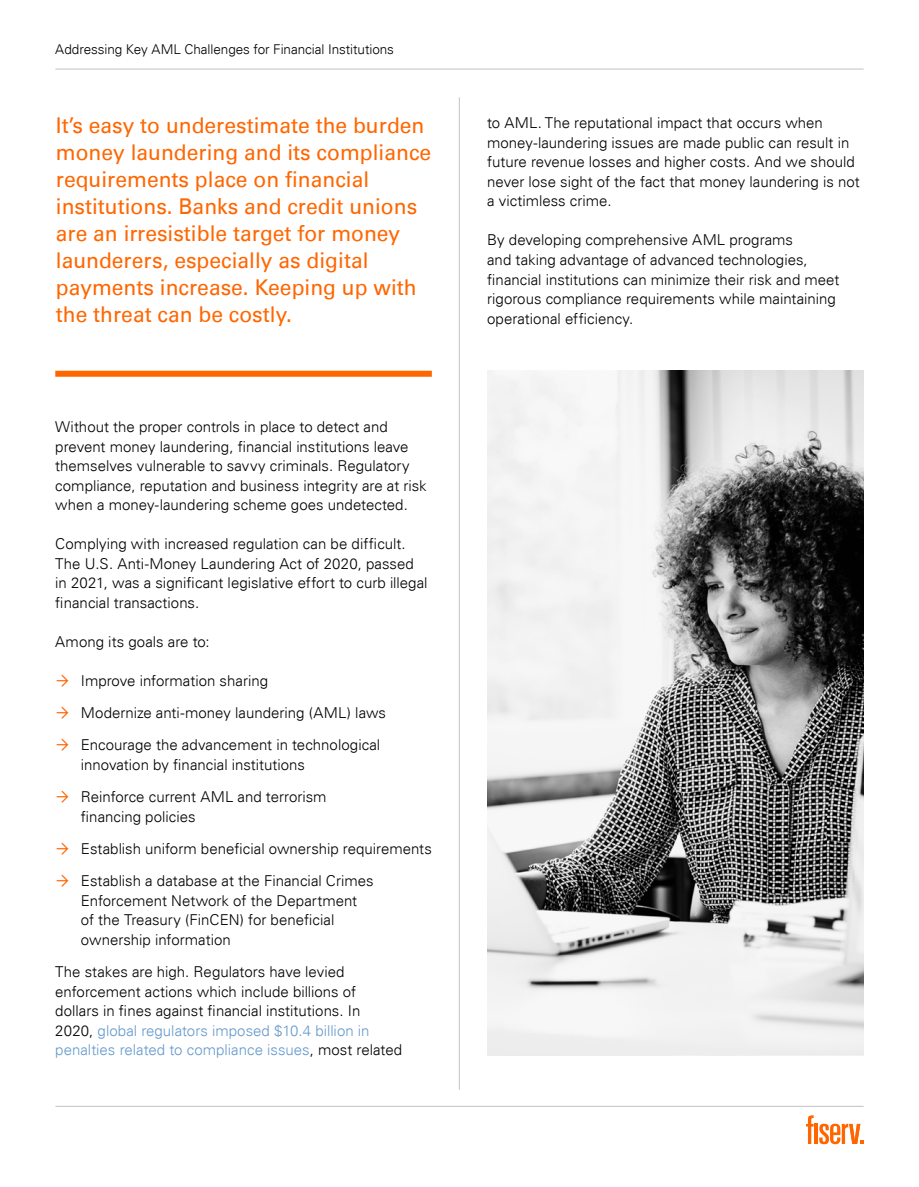
<style>
.page{position:relative;width:919px;height:1187px;background:#fff}
.page>*{position:absolute;margin:0;border:0;box-sizing:border-box;transform-origin:0 0}
.t1{font:21.75px/27px "Univers For Fiserv 55";color:#f60}
.t2{font:300 15px/19.5px "Univers For Fiserv 45";color:#000}
.t3{font:300 13.5px "Univers For Fiserv 45";letter-spacing:-.005em;color:#000}
.s1{color:#69c}
</style>
<div class="page">
<svg style="left:819px;top:1123px;width:44px;height:21px"></svg>
<hr style="left:814px;top:1123px;width:3px;height:20px;background:#f60">
<svg style="left:806px;top:1115px;width:7px;height:28px"></svg>
<hr style="left:55px;top:1105px;width:808px;height:1px;background:#c2c2c2">
<div style="left:55px;top:371px;width:377px;height:6px;background:#f60"></div>
<hr style="left:459px;top:97px;width:1px;height:992px;background:#c2c2c2">
<hr style="left:55px;top:69px;width:808px;height:1px;background:#c2c2c2">
<img style="left:487px;top:371px;width:376px;height:683px">
<p class="t3" style="left:55px;top:41px;width:340px">Addressing Key AML Challenges for Financial Institutions</p>
<p class="t1" style="left:56px;top:112px;width:377px">It’s easy to underestimate the burden money laundering and its compliance requirements place on financial institutions. Banks and credit unions are an irresistible target for money launderers, especially as digital payments increase. Keeping up with the threat can be costly.</p>
<p class="t2" style="left:55px;top:417px;width:373px">Without the proper controls in place to detect and prevent money laundering, financial institutions leave themselves vulnerable to savvy criminals. Regulatory compliance, reputation and business integrity are at risk when a money-laundering scheme goes undetected.</p>
<p class="t2" style="left:55px;top:534px;width:374px">Complying with increased regulation can be difficult.<br>The U.S. Anti-Money Laundering Act of 2020, passed in 2021, was a significant legislative effort to curb illegal financial transactions.</p>
<p class="t2" style="left:55px;top:631px;width:156px">Among its goals are to:</p>
<p class="t2" style="left:81px;top:664px;width:307px;line-height:32.2px">Improve information sharing<br>Modernize anti-money laundering (AML) laws<br>Encourage the advancement in technological</p>
<p class="t2" style="left:81px;top:748px;width:247px;line-height:32.2px">innovation by financial institutions<br>Reinforce current AML and terrorism</p>
<p class="t2" style="left:81px;top:800px;width:352px;line-height:32.2px">financing policies<br>Establish uniform beneficial ownership requirements<br>Establish a database at the Financial Crimes</p>
<p class="t2" style="left:81px;top:890px;width:278px">Enforcement Network of the Department of the Treasury (FinCEN) for beneficial ownership information</p>
<p class="t2" style="left:55px;top:961px;width:348px">The stakes are high. Regulators have levied enforcement actions which include billions of dollars in fines against financial institutions. In 2020, <span class="s1">global regulators imposed $10.4 billion in penalties related to compliance issues</span>, most related</p>
<p class="t2" style="left:487px;top:113px;width:374px">to AML. The reputational impact that occurs when money‑laundering issues are made public can result in future revenue losses and higher costs. And we should never lose sight of the fact that money laundering is not a victimless crime.</p>
<p class="t2" style="left:487px;top:230px;width:354px">By developing comprehensive AML programs<br>and taking advantage of advanced technologies, financial institutions can minimize their risk and meet rigorous compliance requirements while maintaining operational efficiency.</p>
</div>
